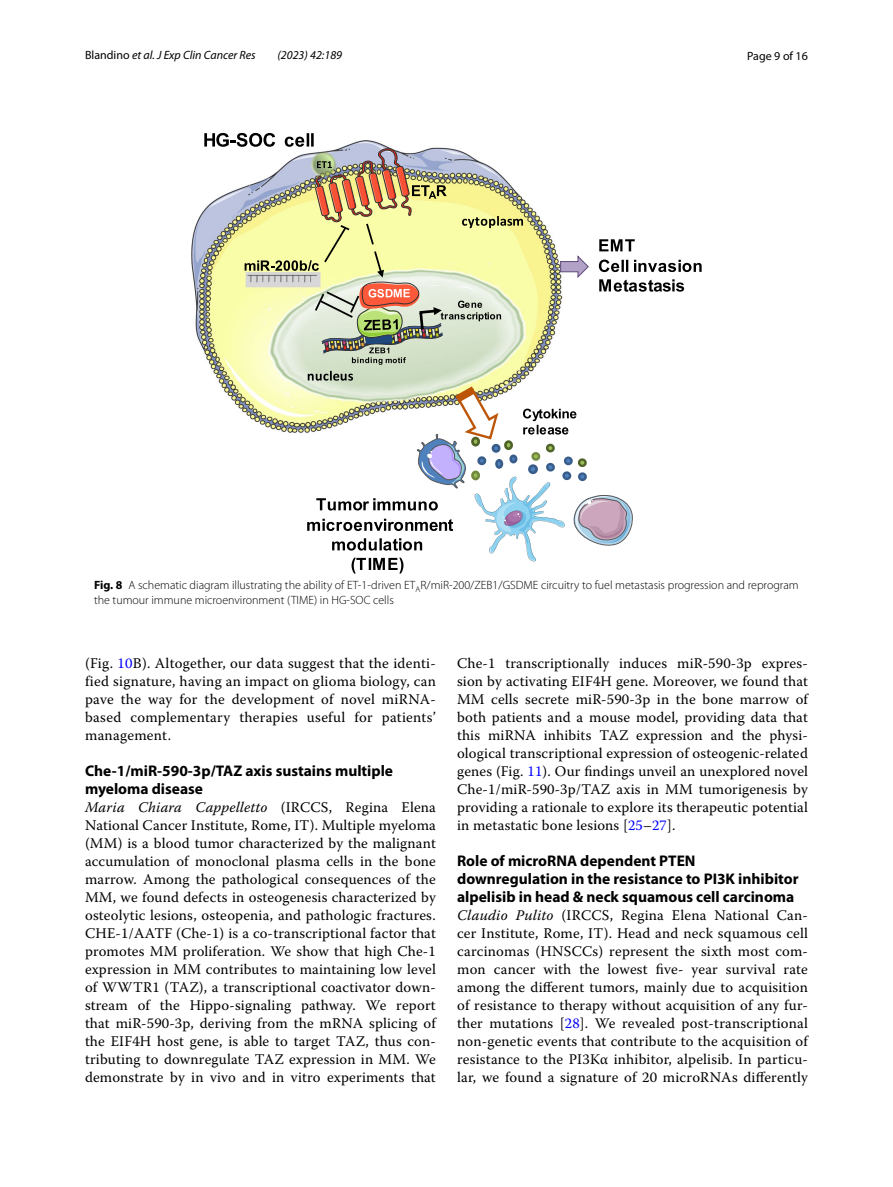
<style>
.page{position:relative;width:893px;height:1187px;background:#fff}
.page>*{position:absolute;margin:0;border:0;box-sizing:border-box;transform-origin:0 0}
.t1{font:700 15.45px/18px "Myriad Pro";color:#000}
.t2{font:14.7px/18px "Warnock Pro";letter-spacing:.015em;color:#000;text-align:justify}
.t3{font:300 12px/15px "Myriad Pro";color:#000}
.t4{font:italic 12px "Myriad Pro";color:#000}
.t5{font:12px "Myriad Pro";color:#000}
.s1{font-style:normal}
.s2{font-weight:700}
.s3{color:#00f}
.s4{font-style:italic}
</style>
<div class="page">
<img style="left:191px;top:199px;width:372px;height:234px">
<svg style="left:560px;top:254px;width:29px;height:25px"></svg>
<svg style="left:599px;top:239px;width:36px;height:12px"></svg>
<svg style="left:599px;top:259px;width:29px;height:13px"></svg>
<svg style="left:634px;top:260px;width:68px;height:12px"></svg>
<svg style="left:599px;top:279px;width:85px;height:12px"></svg>
<svg style="left:307px;top:371px;width:326px;height:202px"></svg>
<img style="left:204px;top:133px;width:319px;height:232px">
<p class="t4" style="left:85px;top:48px;width:172px"><span class="s1">Blandino</span> et al. J Exp Clin Cancer Res</p>
<p class="t4" style="left:277px;top:48px;width:66px">(2023) 42:189</p>
<p class="t5" style="left:747px;top:48px;width:62px">Page 9 of 16</p>
<p class="t3" style="left:94px;top:577px;width:706px"><span class="s2">Fig. 8</span> A schematic diagram illustrating the ability of ET-1-driven ET<sub>A</sub>R/miR-200/ZEB1/GSDME circuitry to fuel metastasis progression and reprogram the tumour immune microenvironment (TIME) in HG-SOC cells</p>
<p class="t2" style="left:85px;top:653px;width:352px">(Fig. <span class="s3">10</span>B). Altogether, our data suggest that the identi&shy;fied signature, having an impact on glioma biology, can pave the way for the development of novel miRNA&shy;based complementary therapies useful for patients’ management.</p>
<p class="t1" style="left:85px;top:761px;width:310px">Che‑1/miR‑590‑3p/TAZ axis sustains multiple myeloma disease</p>
<p class="t2" style="left:85px;top:797px;width:352px"><span class="s4">Maria Chiara Cappelletto</span> (IRCCS, Regina Elena National Cancer Institute, Rome, IT). Multiple myeloma (MM) is a blood tumor characterized by the malignant accumulation of monoclonal plasma cells in the bone marrow. Among the pathological consequences of the MM, we found defects in osteogenesis characterized by osteolytic lesions, osteopenia, and pathologic fractures.<br>CHE-1/AATF (Che-1) is a co-transcriptional factor that promotes MM proliferation. We show that high Che-1 expression in MM contributes to maintaining low level of WWTR1 (TAZ), a transcriptional coactivator down&shy;stream of the Hippo-signaling pathway. We report that miR-590-3p, deriving from the mRNA splicing of the EIF4H host gene, is able to target TAZ, thus con&shy;tributing to downregulate TAZ expression in MM. We demonstrate by in vivo and in vitro experiments that</p>
<p class="t2" style="left:457px;top:653px;width:352px">Che-1 transcriptionally induces miR-590-3p expres&shy;sion by activating EIF4H gene. Moreover, we found that MM cells secrete miR-590-3p in the bone marrow of both patients and a mouse model, providing data that this miRNA inhibits TAZ expression and the physi&shy;ological transcriptional expression of osteogenic-related genes (Fig. <span class="s3">11</span>). Our findings unveil an unexplored novel Che-1/miR-590-3p/TAZ axis in MM tumorigenesis by providing a rationale to explore its therapeutic potential in metastatic bone lesions [<span class="s3">25</span>–<span class="s3">27</span>].</p>
<p class="t1" style="left:457px;top:851px;width:343px">Role of microRNA dependent PTEN downregulation in the resistance to PI3K inhibitor alpelisib in head &amp; neck squamous cell carcinoma</p>
<p class="t2" style="left:457px;top:905px;width:352px"><span class="s4">Claudio Pulito</span> (IRCCS, Regina Elena National Can&shy;cer Institute, Rome, IT). Head and neck squamous cell carcinomas (HNSCCs) represent the sixth most com&shy;mon cancer with the lowest five- year survival rate among the different tumors, mainly due to acquisition of resistance to therapy without acquisition of any fur&shy;ther mutations [<span class="s3">28</span>]. We revealed post-transcriptional non-genetic events that contribute to the acquisition of resistance to the PI3Kα inhibitor, alpelisib. In particu&shy;lar, we found a signature of 20 microRNAs differently</p>
</div>
